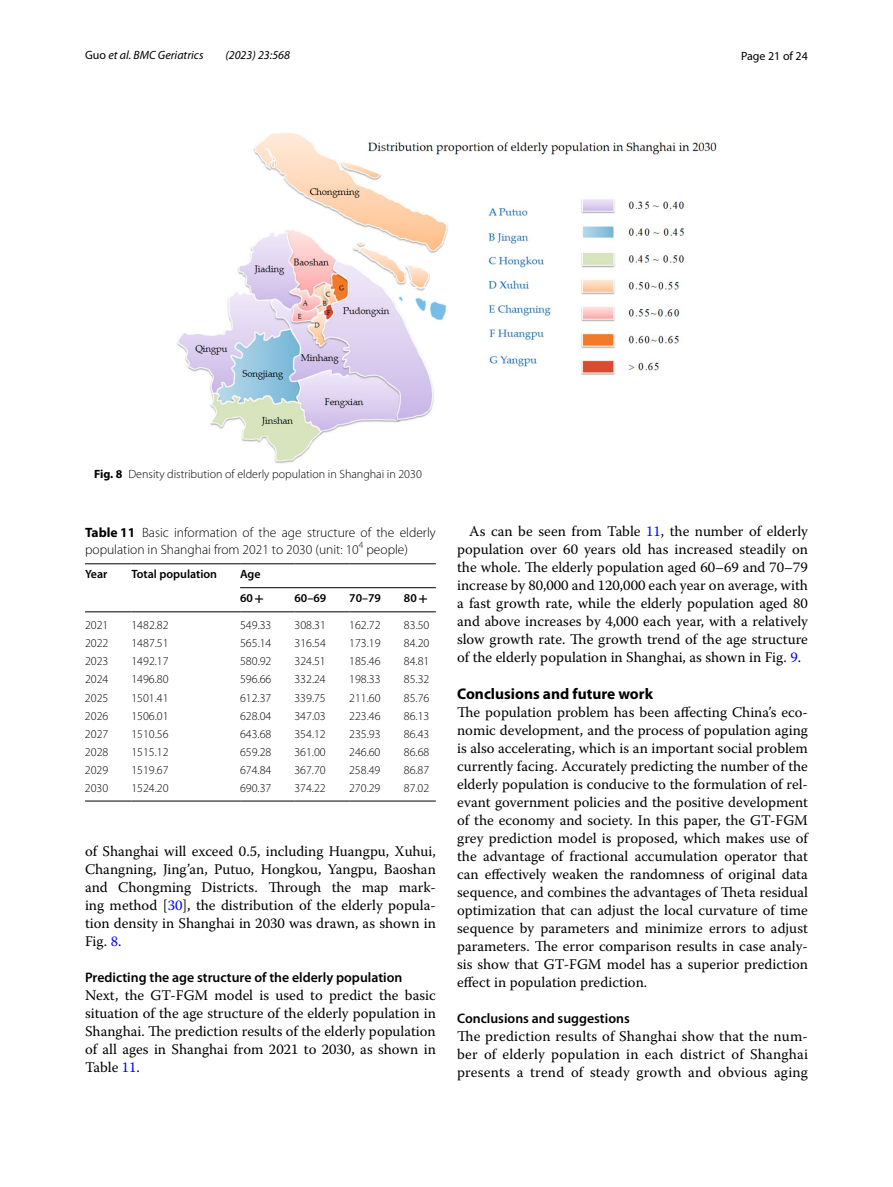
<style>
.page{position:relative;width:893px;height:1187px;background:#fff}
.page>*{position:absolute;margin:0;border:0;box-sizing:border-box;transform-origin:0 0}
.t1{font:700 15.45px "Myriad Pro";color:#000}
.t2{font:14.7px/18px "Warnock Pro";color:#000;text-align:justify}
.t3{font:600 13.8px "Myriad Pro";color:#000}
.t4{font:300 13.5px/16.5px "Myriad Pro";color:#000}
.t5{font:300 12px "Myriad Pro";color:#000}
.t6{font:600 12px/23.9px "Myriad Pro";color:#000}
.t7{font:italic 12px "Myriad Pro";color:#000}
.t8{font:12px "Myriad Pro";color:#000}
.s1{font-style:normal}
.s2{font-weight:700}
.s3{font-family:"SPSMTSYB Bold";font-weight:400}
.s4{color:#00f}
</style>
<div class="page">
<img style="left:177px;top:133px;width:540px;height:330px">
<hr style="left:85px;top:563px;width:46px;height:1px;background:#000">
<hr style="left:85px;top:611px;width:46px;height:1px;background:#000">
<hr style="left:131px;top:563px;width:109px;height:1px;background:#000">
<hr style="left:131px;top:611px;width:109px;height:1px;background:#000">
<hr style="left:240px;top:563px;width:54px;height:1px;background:#000">
<hr style="left:294px;top:563px;width:55px;height:1px;background:#000">
<hr style="left:349px;top:563px;width:55px;height:1px;background:#000">
<hr style="left:404px;top:563px;width:32px;height:1px;background:#000">
<hr style="left:240px;top:611px;width:54px;height:1px;background:#000">
<hr style="left:294px;top:611px;width:55px;height:1px;background:#000">
<hr style="left:349px;top:611px;width:55px;height:1px;background:#000">
<hr style="left:404px;top:611px;width:32px;height:1px;background:#000">
<hr style="left:85px;top:800px;width:46px;height:1px;background:#000">
<hr style="left:131px;top:800px;width:109px;height:1px;background:#000">
<hr style="left:240px;top:800px;width:54px;height:1px;background:#000">
<hr style="left:294px;top:800px;width:55px;height:1px;background:#000">
<hr style="left:349px;top:800px;width:55px;height:1px;background:#000">
<hr style="left:404px;top:800px;width:32px;height:1px;background:#000">
<hr style="left:240px;top:587px;width:196px;height:1px;background:#000">
<p class="t7" style="left:85px;top:48px;width:120px"><span class="s1">Guo</span> et al. BMC Geriatrics</p>
<p class="t7" style="left:225px;top:48px;width:66px">(2023) 23:568</p>
<p class="t8" style="left:741px;top:48px;width:68px">Page 21 of 24</p>
<p class="t5" style="left:94px;top:467px;width:329px"><span class="s2">Fig. 8</span> Density distribution of elderly population in Shanghai in 2030</p>
<p class="t4" style="left:85px;top:525px;width:352px"><span class="s2">Table 11</span> Basic information of the age structure of the elderly population in Shanghai from 2021 to 2030 (unit: 10<sup>4</sup> people)</p>
<p class="t6" style="left:85px;top:562px;width:24px">Year</p>
<p class="t6" style="left:131px;top:562px;width:87px">Total population</p>
<p class="t6" style="left:240px;top:562px;width:25px">Age<br>60<span class="s3">+</span></p>
<p class="t6" style="left:294px;top:585px;width:33px">60–69</p>
<p class="t6" style="left:349px;top:585px;width:33px">70–79</p>
<p class="t6" style="left:404px;top:585px;width:25px">80<span class="s3">+</span></p>
<p class="t5" style="left:85px;top:618px;width:25px">2021</p>
<p class="t5" style="left:131px;top:618px;width:39px">1482.82</p>
<p class="t5" style="left:240px;top:618px;width:33px">549.33</p>
<p class="t5" style="left:294px;top:618px;width:33px">308.31</p>
<p class="t5" style="left:349px;top:618px;width:33px">162.72</p>
<p class="t5" style="left:404px;top:618px;width:27px">83.50</p>
<p class="t5" style="left:85px;top:636px;width:25px">2022</p>
<p class="t5" style="left:131px;top:636px;width:39px">1487.51</p>
<p class="t5" style="left:240px;top:636px;width:33px">565.14</p>
<p class="t5" style="left:294px;top:636px;width:33px">316.54</p>
<p class="t5" style="left:349px;top:636px;width:33px">173.19</p>
<p class="t5" style="left:404px;top:636px;width:27px">84.20</p>
<p class="t5" style="left:85px;top:654px;width:25px">2023</p>
<p class="t5" style="left:131px;top:654px;width:39px">1492.17</p>
<p class="t5" style="left:240px;top:654px;width:33px">580.92</p>
<p class="t5" style="left:294px;top:654px;width:33px">324.51</p>
<p class="t5" style="left:349px;top:654px;width:33px">185.46</p>
<p class="t5" style="left:404px;top:654px;width:27px">84.81</p>
<p class="t5" style="left:85px;top:672px;width:25px">2024</p>
<p class="t5" style="left:131px;top:672px;width:39px">1496.80</p>
<p class="t5" style="left:240px;top:672px;width:33px">596.66</p>
<p class="t5" style="left:294px;top:672px;width:33px">332.24</p>
<p class="t5" style="left:349px;top:672px;width:33px">198.33</p>
<p class="t5" style="left:404px;top:672px;width:27px">85.32</p>
<p class="t5" style="left:85px;top:691px;width:25px">2025</p>
<p class="t5" style="left:131px;top:691px;width:39px">1501.41</p>
<p class="t5" style="left:240px;top:691px;width:33px">612.37</p>
<p class="t5" style="left:294px;top:691px;width:33px">339.75</p>
<p class="t5" style="left:349px;top:691px;width:33px">211.60</p>
<p class="t5" style="left:404px;top:691px;width:27px">85.76</p>
<p class="t5" style="left:85px;top:709px;width:25px">2026</p>
<p class="t5" style="left:131px;top:709px;width:39px">1506.01</p>
<p class="t5" style="left:240px;top:709px;width:33px">628.04</p>
<p class="t5" style="left:294px;top:709px;width:33px">347.03</p>
<p class="t5" style="left:349px;top:709px;width:33px">223.46</p>
<p class="t5" style="left:404px;top:709px;width:27px">86.13</p>
<p class="t5" style="left:85px;top:727px;width:25px">2027</p>
<p class="t5" style="left:131px;top:727px;width:39px">1510.56</p>
<p class="t5" style="left:240px;top:727px;width:33px">643.68</p>
<p class="t5" style="left:294px;top:727px;width:33px">354.12</p>
<p class="t5" style="left:349px;top:727px;width:33px">235.93</p>
<p class="t5" style="left:404px;top:727px;width:27px">86.43</p>
<p class="t5" style="left:85px;top:745px;width:25px">2028</p>
<p class="t5" style="left:131px;top:745px;width:39px">1515.12</p>
<p class="t5" style="left:240px;top:745px;width:33px">659.28</p>
<p class="t5" style="left:294px;top:745px;width:33px">361.00</p>
<p class="t5" style="left:349px;top:745px;width:33px">246.60</p>
<p class="t5" style="left:404px;top:745px;width:27px">86.68</p>
<p class="t5" style="left:85px;top:763px;width:25px">2029</p>
<p class="t5" style="left:131px;top:763px;width:39px">1519.67</p>
<p class="t5" style="left:240px;top:763px;width:33px">674.84</p>
<p class="t5" style="left:294px;top:763px;width:33px">367.70</p>
<p class="t5" style="left:349px;top:763px;width:33px">258.49</p>
<p class="t5" style="left:404px;top:763px;width:27px">86.87</p>
<p class="t5" style="left:85px;top:781px;width:25px">2030</p>
<p class="t5" style="left:131px;top:781px;width:39px">1524.20</p>
<p class="t5" style="left:240px;top:781px;width:33px">690.37</p>
<p class="t5" style="left:294px;top:781px;width:33px">374.22</p>
<p class="t5" style="left:349px;top:781px;width:33px">270.29</p>
<p class="t5" style="left:404px;top:781px;width:27px">87.02</p>
<p class="t2" style="left:85px;top:841px;width:352px">of Shanghai will exceed 0.5, including Huangpu, Xuhui, Changning, Jing’an, Putuo, Hongkou, Yangpu, Baoshan and Chongming Districts. Through the map mark&shy;ing method [<span class="s4">30</span>], the distribution of the elderly popula&shy;tion density in Shanghai in 2030 was drawn, as shown in Fig. <span class="s4">8</span>.</p>
<p class="t3" style="left:85px;top:968px;width:319px">Predicting the age structure of the elderly population</p>
<p class="t2" style="left:85px;top:985px;width:352px">Next, the GT-FGM model is used to predict the basic situation of the age structure of the elderly population in Shanghai. The prediction results of the elderly population of all ages in Shanghai from 2021 to 2030, as shown in Table <span class="s4">11</span>.</p>
<p class="t2" style="left:457px;top:522px;width:352px;text-indent:12px">As can be seen from Table <span class="s4">11</span>, the number of elderly population over 60 years old has increased steadily on the whole. The elderly population aged 60–69 and 70–79 increase by 80,000 and 120,000 each year on average, with a fast growth rate, while the elderly population aged 80 and above increases by 4,000 each year, with a relatively slow growth rate. The growth trend of the age structure of the elderly population in Shanghai, as shown in Fig. <span class="s4">9</span>.</p>
<p class="t1" style="left:457px;top:683px;width:197px">Conclusions and future work</p>
<p class="t2" style="left:457px;top:702px;width:352px">The population problem has been affecting China’s eco&shy;nomic development, and the process of population aging is also accelerating, which is an important social problem currently facing. Accurately predicting the number of the elderly population is conducive to the formulation of rel&shy;evant government policies and the positive development of the economy and society. In this paper, the GT-FGM grey prediction model is proposed, which makes use of the advantage of fractional accumulation operator that can effectively weaken the randomness of original data sequence, and combines the advantages of Theta residual optimization that can adjust the local curvature of time sequence by parameters and minimize errors to adjust parameters. The error comparison results in case analy&shy;sis show that GT-FGM model has a superior prediction effect in population prediction.</p>
<p class="t3" style="left:457px;top:1009px;width:174px">Conclusions and suggestions</p>
<p class="t2" style="left:457px;top:1026px;width:352px">The prediction results of Shanghai show that the num&shy;ber of elderly population in each district of Shanghai presents a trend of steady growth and obvious aging</p>
</div>
